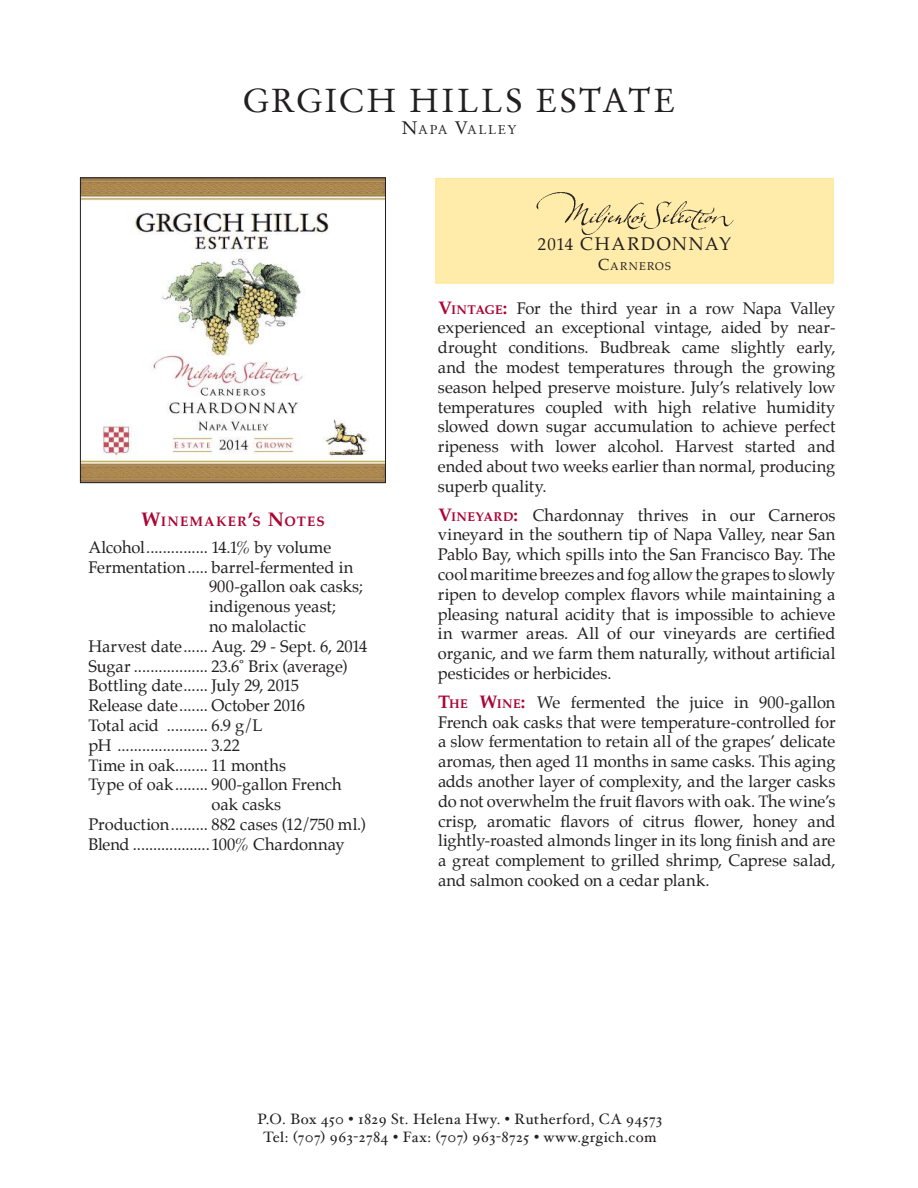
<style>
.page{position:relative;width:918px;height:1188px;background:#fff}
.page>*{position:absolute;margin:0;border:0;box-sizing:border-box;transform-origin:0 0}
.t1{font:33px "Stempel Garamond";letter-spacing:.065em;color:#221f1f}
.t2{font:18px "Palatino";letter-spacing:.095em;color:#221f1f}
.t3{font:16.5px/19.8px "Palatino";letter-spacing:-.005em;color:#221f1f;text-align:justify}
.t4{font:15px/18px "Hoefler Text";letter-spacing:.025em;color:#221f1f;text-align:center}
.t5{font:700 13.65px "Palatino";letter-spacing:.085em;color:#aa0534}
.t6{font:12.6px "Stempel Garamond";letter-spacing:.1em;color:#221f1f}
.t7{font:10.95px "Palatino";letter-spacing:.11em;color:#221f1f}
.s1{font-size:18px}
.s2{font-size:19.5px}
.s3{font-size:16.8px}
.s4{font-size:15.75px}
.s5{font-weight:700;font-size:18px;color:#aa0534}
.s6{font-weight:700;font-size:12.6px;color:#aa0534}
</style>
<div class="page">
<div style="left:436px;top:178px;width:397px;height:105px;background:#ffecaa;border:1px solid #ffe894"></div>
<img style="left:82px;top:180px;width:302px;height:301px">
<div style="left:80px;top:178px;width:306px;height:305px;border:1px solid #221f1f"></div>
<img style="left:536px;top:192px;width:198px;height:43px">
<h1 class="t1" style="left:242px;top:82px;width:435px">GRGICH HILLS ESTATE</h1>
<p class="t6" style="left:401px;top:122px;width:117px"><span class="s1">N</span>APA <span class="s1">V</span>ALLEY</p>
<p class="t5" style="left:141px;top:513px;width:185px"><span class="s2">W</span>INEMAKER<span class="s2">’</span>S <span class="s2">N</span>OTES</p>
<p class="t3" style="left:88px;top:539px;width:244px">Alcohol ............... 14.1% by volume</p>
<p class="t3" style="left:88px;top:559px;width:266px">Fermentation ..... barrel-fermented in</p>
<p class="t3" style="left:209px;top:578px;width:155px">900-gallon oak casks;</p>
<p class="t3" style="left:209px;top:598px;width:128px">indigenous yeast;</p>
<p class="t3" style="left:209px;top:618px;width:98px">no malolactic</p>
<p class="t3" style="left:88px;top:638px;width:281px">Harvest date ...... Aug. 29 - Sept. 6, 2014</p>
<p class="t3" style="left:88px;top:658px;width:260px">Sugar .................. 23.6˚ Brix (average)</p>
<p class="t3" style="left:88px;top:677px;width:212px">Bottling date ...... July 29, 2015</p>
<p class="t3" style="left:88px;top:697px;width:218px">Release date ....... October 2016</p>
<p class="t3" style="left:88px;top:717px;width:176px">Total acid .......... 6.9 g/L</p>
<p class="t3" style="left:88px;top:737px;width:153px">pH ...................... 3.22</p>
<p class="t3" style="left:88px;top:757px;width:199px">Time in oak........ 11 months</p>
<p class="t3" style="left:88px;top:776px;width:255px">Type of oak ........ 900-gallon French</p>
<p class="t3" style="left:211px;top:796px;width:71px">oak casks</p>
<p class="t3" style="left:88px;top:816px;width:279px">Production ......... 882 cases (12/750 ml.)</p>
<p class="t3" style="left:88px;top:836px;width:258px">Blend ...................100% Chardonnay</p>
<p class="t2" style="left:538px;top:233px;width:195px"><span class="s3">2014</span> CHARDONNAY</p>
<p class="t7" style="left:598px;top:260px;width:74px"><span class="s4">C</span>ARNeROs</p>
<p class="t3" style="left:438px;top:299px;width:399px"><span class="s5">V</span><span class="s6">INTAGE</span><span class="s5">:</span> For the third year in a row Napa Valley experienced an exceptional vintage, aided by near&shy;drought conditions. Budbreak came slightly early, and the modest temperatures through the growing season helped preserve moisture. July’s relatively low temperatures coupled with high relative humidity slowed down sugar accumulation to achieve perfect ripeness with lower alcohol. Harvest started and ended about two weeks earlier than normal, producing superb quality.</p>
<p class="t3" style="left:438px;top:506px;width:399px"><span class="s5">V</span><span class="s6">INEYARD</span><span class="s5">:</span> Chardonnay thrives in our Carneros vineyard in the southern tip of Napa Valley, near San Pablo Bay, which spills into the San Francisco Bay. The cool maritime breezes and fog allow the grapes to slowly ripen to develop complex flavors while maintaining a pleasing natural acidity that is impossible to achieve in warmer areas. All of our vineyards are certified organic, and we farm them naturally, without artificial pesticides or herbicides.</p>
<p class="t3" style="left:438px;top:694px;width:399px"><span class="s5">T</span><span class="s6">HE</span> <span class="s5">W</span><span class="s6">INE</span><span class="s5">:</span> We fermented the juice in 900-gallon French oak casks that were temperature-controlled for a slow fermentation to retain all of the grapes’ delicate aromas, then aged 11 months in same casks. This aging adds another layer of complexity, and the larger casks do not overwhelm the fruit flavors with oak. The wine’s crisp, aromatic flavors of citrus flower, honey and lightly-roasted almonds linger in its long finish and are a great complement to grilled shrimp, Caprese salad, and salmon cooked on a cedar plank.</p>
<p class="t4" style="left:257px;top:1111px;width:406px">P.O. Box 450 • 1829 St. Helena Hwy. • Rutherford, CA 94573<br>Tel: (707) 963-2784 • Fax: (707) 963-8725 • www.grgich.com</p>
</div>
